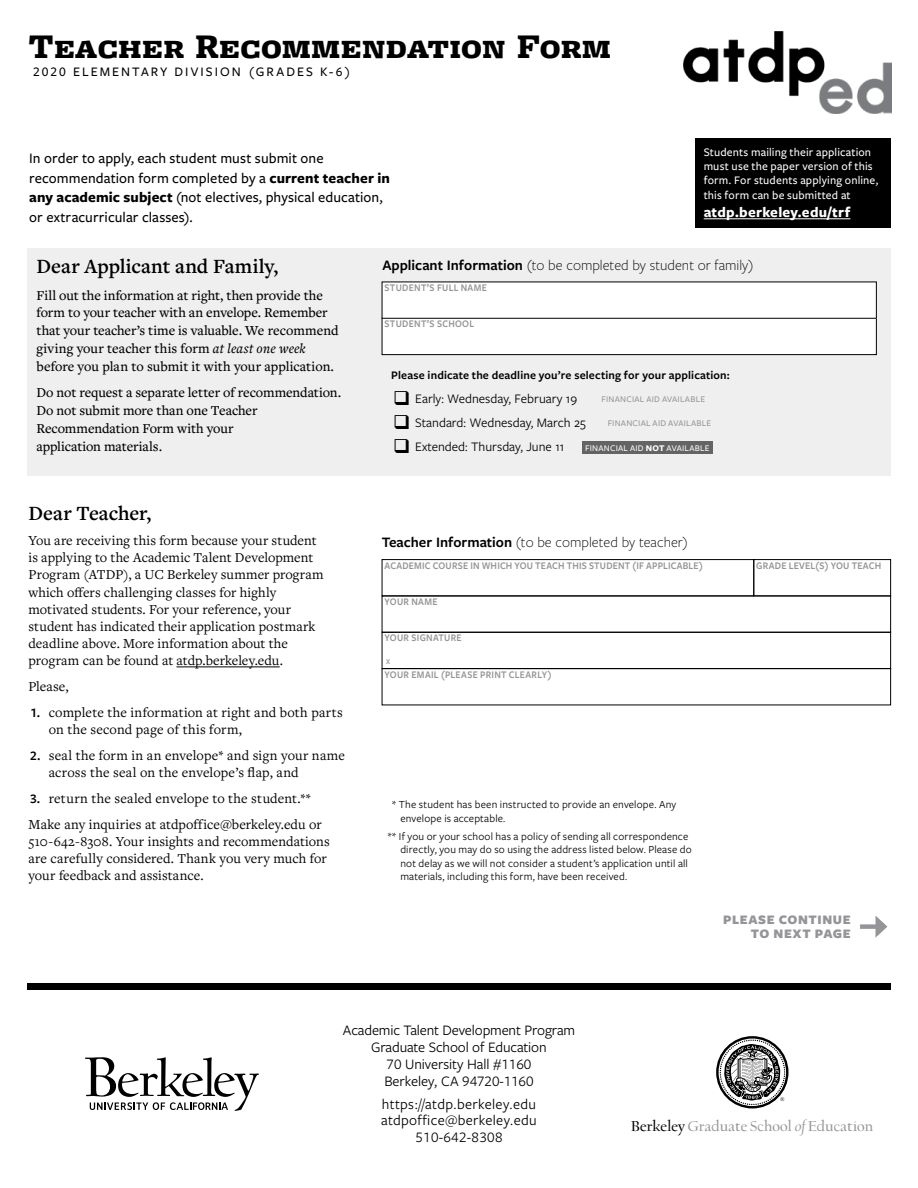
<style>
.page{position:relative;width:918px;height:1188px;background:#fff}
.page>*{position:absolute;margin:0;border:0;box-sizing:border-box;transform-origin:0 0}
.t1{font:900 36px "Freight Micro Pro";letter-spacing:-.01em;color:#000}
.t2{font:600 21px "Freight Text Pro";color:#000}
.t3{font:600 16.35px "UC Berkeley OS";letter-spacing:-.015em;color:#939598}
.t4{font:500 15px/19.5px "Freight Sans Pro";letter-spacing:.005em;color:#000}
.t5{font:15px/17px "Freight Sans Pro";letter-spacing:-.005em;color:#000;text-align:center}
.t6{font:300 15px "Freight Sans Pro";color:#000}
.t7{font:15px/17px "Freight Sans Pro";letter-spacing:.02em;color:#000;text-align:center}
.t8{font:700 15px "Freight Sans Pro";letter-spacing:.02em;color:#fff}
.t9{font:14.25px/17.1px "Freight Text Pro";letter-spacing:.005em;color:#000}
.t10{font:500 14.25px/17.9px "Freight Text Pro";letter-spacing:-.005em;color:#000}
.t11{font:13.5px/24px "Freight Sans Pro";color:#000}
.t12{font:500 13.5px "Freight Sans Pro";letter-spacing:.15em;color:#000}
.t13{font:900 13.5px/13.5px "Freight Sans Pro";letter-spacing:.05em;color:#939598;text-align:right}
.t14{font:500 12px/14.4px "Freight Sans Pro";letter-spacing:.01em;color:#fff}
.t15{font:600 12px "Freight Sans Pro";letter-spacing:.015em;color:#000}
.t16{font:11.25px/13.5px "Freight Sans Pro";letter-spacing:.015em;color:#000}
.t17{font:600 10.5px "Freight Sans Pro";letter-spacing:.025em;color:#939598;scale:.9 1}
.t18{font:600 10.5px "Freight Sans Pro";letter-spacing:.025em;color:#939598;scale:.91 1}
.t19{font:500 9px "Freight Sans Pro";letter-spacing:.025em;color:#939598}
.t20{font:500 9px "Freight Sans Pro";letter-spacing:.025em;color:#fff}
.t21{font:600 7.5px "Freight Sans Pro";color:#939598;scale:.9 1}
.t22{font:6px "Freight Text Pro";color:#000}
.s1{font-weight:700}
.s2{font-style:italic}
.s3{font-family:"Freight Sans Pro";font-weight:600;font-size:13.5px}
.s4{font-weight:600}
.s5{color:#000}
</style>
<div class="page">
<div style="left:27px;top:248px;width:864px;height:228px;background:#efeff0"></div>
<hr style="left:176px;top:667px;width:104px;height:1px;background:#000">
<div style="left:716px;top:1036px;width:73px;height:72px;border:2px solid #000;border-radius:50%"></div>
<svg style="left:720px;top:1040px;width:65px;height:65px"></svg>
<div style="left:860px;top:924px;width:20px;height:5px;background:#939598"></div>
<svg style="left:876px;top:916px;width:11px;height:21px"></svg>
<div style="left:27px;top:984px;width:863px;height:6px;background:#000"></div>
<svg style="left:85px;top:1057px;width:174px;height:54px"></svg>
<div style="left:582px;top:441px;width:131px;height:13px;background:#636466"></div>
<div style="left:382px;top:318px;width:494px;height:37px;background:#fff"></div>
<div style="left:382px;top:318px;width:495px;height:37px;border:1px solid #000"></div>
<div style="left:382px;top:282px;width:494px;height:36px;background:#fff"></div>
<div style="left:382px;top:282px;width:495px;height:37px;border:1px solid #000"></div>
<div style="left:382px;top:632px;width:509px;height:37px;border:1px solid #000"></div>
<div style="left:382px;top:668px;width:509px;height:37px;border:1px solid #000"></div>
<div style="left:382px;top:559px;width:372px;height:37px;border:1px solid #000"></div>
<div style="left:753px;top:559px;width:138px;height:37px;border:1px solid #000"></div>
<img style="left:683px;top:32px;width:208px;height:81px">
<div style="left:695px;top:139px;width:196px;height:89px;background:#000"></div>
<hr style="left:704px;top:219px;width:146px;height:1px;background:#fff">
<h1 class="t1" style="left:28px;top:21px;width:584px">Teacher Recommendation Form</h1>
<p class="t12" style="left:33px;top:62px;width:319px">2020 ELEMENTARY DIVISION (GRADES K-6)</p>
<p class="t4" style="left:29px;top:148px;width:362px">In order to apply, each student must submit one recommendation form completed by a <span class="s1">current teacher in any academic subject</span> (not electives, physical education, or extracurricular classes).</p>
<p class="t14" style="left:704px;top:144px;width:176px">Students mailing their application must use the paper version of this form. For students applying online, this form can be submitted at</p>
<p class="t8" style="left:704px;top:202px;width:148px">atdp.berkeley.edu/trf</p>
<h2 class="t2" style="left:37px;top:252px;width:243px">Dear Applicant and Family,</h2>
<p class="t10" style="left:37px;top:286px;width:304px">Fill out the information at right, then provide the form to your teacher with an envelope. Remember that your teacher’s time is valuable. We recommend giving your teacher this form <span class="s2">at least one week </span>before you plan to submit it with your application.</p>
<p class="t10" style="left:37px;top:383px;width:306px">Do not request a separate letter of recommendation.<br>Do not submit more than one Teacher Recommendation Form with your<br>application materials.</p>
<h2 class="t2" style="left:28px;top:499px;width:124px">Dear Teacher,</h2>
<p class="t9" style="left:28px;top:532px;width:297px">You are receiving this form because your student is applying to the Academic Talent Development Program (ATDP), a UC Berkeley summer program which offers challenging classes for highly motivated students. For your reference, your student has indicated their application postmark deadline above. More information about the program can be found at atdp.berkeley.edu.</p>
<p class="t9" style="left:28px;top:677px;width:42px">Please,</p>
<p class="t9" style="left:49px;top:703px;width:296px;text-indent:-18px"><span class="s3">1.</span> complete the information at right and both parts on the second page of this form,</p>
<p class="t9" style="left:49px;top:746px;width:298px;text-indent:-19px"><span class="s3">2.</span> seal the form in an envelope* and sign your name across the seal on the envelope’s flap, and</p>
<p class="t9" style="left:29px;top:785px;width:295px;line-height:25.8px"><span class="s3">3.</span> return the sealed envelope to the student.**<br>Make any inquiries at atdpoffice@berkeley.edu or</p>
<p class="t9" style="left:29px;top:832px;width:303px">510-642-8308. Your insights and recommendations are carefully considered. Thank you very much for your feedback and assistance.</p>
<p class="t6" style="left:382px;top:256px;width:373px"><span class="s4">Applicant Information</span> (to be completed by student or family)</p>
<p class="t17" style="left:385px;top:281px;width:115px">STUDENT’S FULL NAME</p>
<p class="t17" style="left:385px;top:317px;width:101px">STUDENT’S SCHOOL</p>
<p class="t15" style="left:391px;top:367px;width:340px">Please indicate the deadline you’re selecting for your application:</p>
<p class="t11" style="left:415px;top:386px;width:172px">Early: Wednesday, February 19<br>Standard: Wednesday, March 25<br>Extended: Thursday, June 11</p>
<p class="t19" style="left:602px;top:393px;width:105px">FINANCIAL AID AVAILABLE</p>
<p class="t19" style="left:608px;top:417px;width:105px">FINANCIAL AID AVAILABLE</p>
<p class="t20" style="left:585px;top:442px;width:126px">FINANCIAL AID <span class="s1">NOT</span> AVAILABLE</p>
<p class="t6" style="left:382px;top:532px;width:308px"><span class="s4">Teacher Information</span> (to be completed by teacher)</p>
<p class="t17" style="left:385px;top:558px;width:355px">ACADEMIC COURSE IN WHICH YOU TEACH THIS STUDENT (IF APPLICABLE)</p>
<p class="t18" style="left:756px;top:558px;width:139px">GRADE LEVEL(S) YOU TEACH</p>
<p class="t17" style="left:385px;top:595px;width:60px">YOUR NAME</p>
<p class="t17" style="left:385px;top:631px;width:87px">YOUR SIGNATURE</p>
<p class="t21" style="left:386px;top:656px;width:6px">X</p>
<p class="t17" style="left:385px;top:667px;width:187px">YOUR EMAIL (PLEASE PRINT CLEARLY)</p>
<p class="t16" style="left:400px;top:798px;width:277px;text-indent:-8px">* The student has been instructed to provide an envelope. Any envelope is acceptable.</p>
<p class="t16" style="left:400px;top:829px;width:293px;text-indent:-12px">** If you or your school has a policy of sending all correspondence directly, you may do so using the address listed below. Please do not delay as we will not consider a student’s application until all materials, including this form, have been received.</p>
<p class="t13" style="left:723px;top:913px;width:129px">PLEASE CONTINUE<br>TO NEXT PAGE</p>
<p class="t5" style="left:343px;top:1021px;width:234px">Academic Talent Development Program<br>Graduate School of Education<br>70 University Hall #1160<br>Berkeley, CA 94720-1160</p>
<p class="t7" style="left:381px;top:1095px;width:157px">https://atdp.berkeley.edu atdpoffice@berkeley.edu<br>510-642-8308</p>
<p class="t22" style="left:780px;top:1095px;width:6px">®</p>
<p class="t3" style="left:631px;top:1118px;width:244px"><span class="s5">Berkeley</span> Graduate School <span class="s2">of</span> Education</p>
</div>
